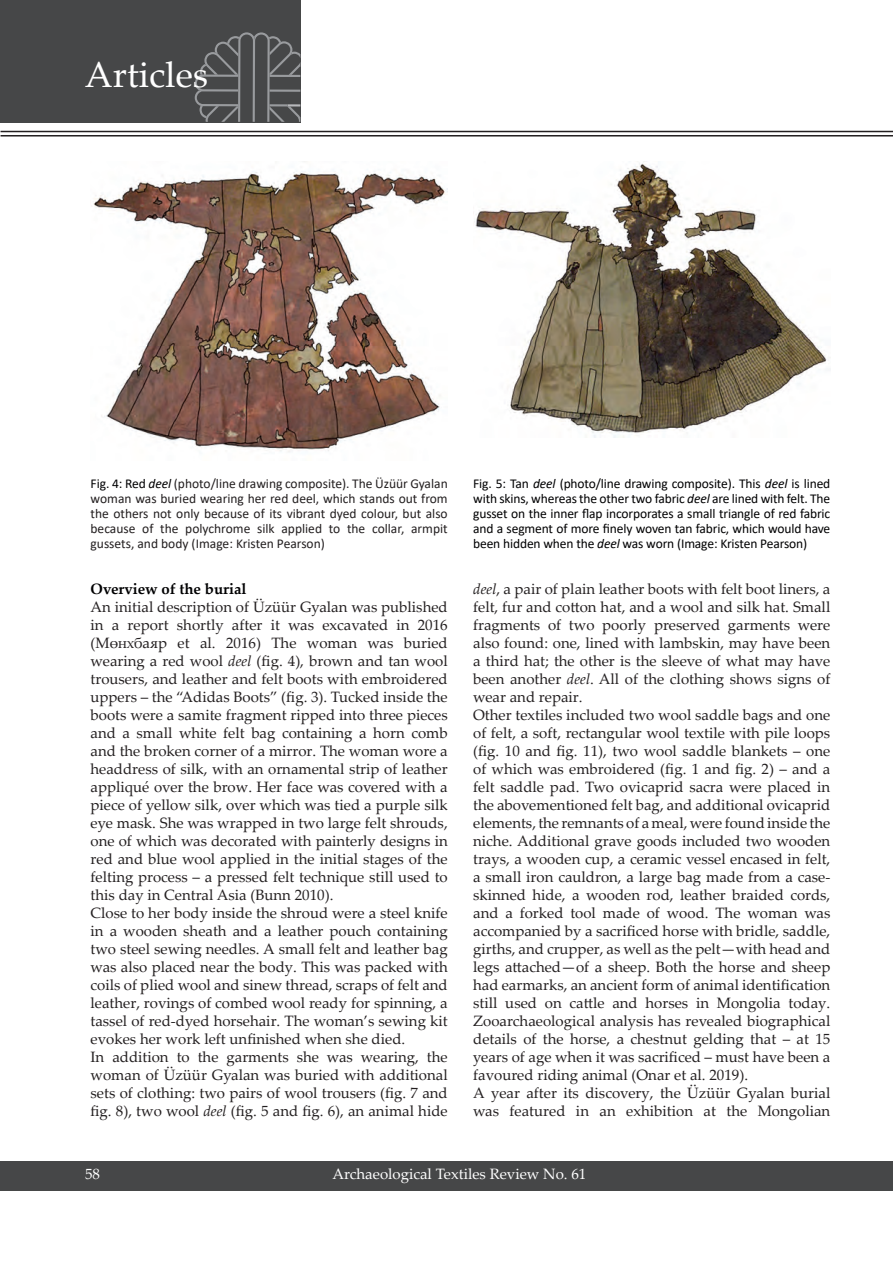
<style>
.page{position:relative;width:893px;height:1263px;background:#fff}
.page>*{position:absolute;margin:0;border:0;box-sizing:border-box;transform-origin:0 0}
.t1{font:36px "Palatino Linotype";color:#fff}
.t2{font:15px/18px "Palatino Linotype";color:#231f20}
.t3{font:15px "Palatino Linotype";color:#fff}
.t4{font:700 15px "Palatino Linotype";color:#000002}
.t5{font:13.5px/15px "Calibri";letter-spacing:-.01em;color:#000002;text-align:justify}
.t6{font:13.5px/15px "Calibri";color:#231f20;text-align:justify}
.s1{color:#000002}
.s2{font-style:italic;color:#000002}
.s3{font-style:italic}
</style>
<div class="page">
<div style="left:0;top:0;width:300px;height:123px;background:#464748"></div>
<svg style="left:194px;top:30px;width:107px;height:92px"></svg>
<div style="left:0;top:1161px;width:893px;height:30px;background:#464748"></div>
<hr style="left:1px;top:131px;width:892px;height:1px;background:#231f20">
<hr style="left:1px;top:135px;width:892px;height:2px;background:#231f20">
<img style="left:93px;top:161px;width:355px;height:291px">
<img style="left:473px;top:161px;width:357px;height:276px">
<h1 class="t1" style="left:85px;top:50px;width:125px">Articles</h1>
<p class="t6" style="left:91px;top:475px;width:359px"><span class="s1">Fig. 4: Red</span> <span class="s2">deel</span> (photo/line drawing composite). The Üzüür Gyalan woman was buried wearing her red deel, which stands out from the others not only because of its vibrant dyed colour, but also because of the polychrome silk applied to the collar, armpit gussets, and body (Image: Kristen Pearson)</p>
<p class="t5" style="left:473px;top:475px;width:359px">Fig. 5: Tan <span class="s3">deel</span> (photo/line drawing composite). This <span class="s3">deel</span> is lined with skins, whereas the other two fabric <span class="s3">deel</span> are lined with felt. The gusset on the inner flap incorporates a small triangle of red fabric and a segment of more finely woven tan fabric, which would have been hidden when the <span class="s3">deel</span> was worn (Image: Kristen Pearson)</p>
<p class="t4" style="left:91px;top:578px;width:157px">Overview of the burial</p>
<p class="t2" style="left:91px;top:597px;width:359px">An initial description of Üzüür Gyalan was published in a report shortly after it was excavated in 2016 (Мөнхбаяр et al. 2016) The woman was buried wearing a red wool <span class="s3">deel</span> (fig. 4), brown and tan wool trousers, and leather and felt boots with embroidered uppers – the “Adidas Boots” (fig. 3). Tucked inside the boots were a samite fragment ripped into three pieces and a small white felt bag containing a horn comb and the broken corner of a mirror. The woman wore a headdress of silk, with an ornamental strip of leather appliqué over the brow. Her face was covered with a piece of yellow silk, over which was tied a purple silk eye mask. She was wrapped in two large felt shrouds, one of which was decorated with painterly designs in red and blue wool applied in the initial stages of the felting process – a pressed felt technique still used to this day in Central Asia (Bunn 2010).<br>Close to her body inside the shroud were a steel knife in a wooden sheath and a leather pouch containing two steel sewing needles. A small felt and leather bag was also placed near the body. This was packed with coils of plied wool and sinew thread, scraps of felt and leather, rovings of combed wool ready for spinning, a tassel of red-dyed horsehair. The woman’s sewing kit evokes her work left unfinished when she died.<br>In addition to the garments she was wearing, the woman of Üzüür Gyalan was buried with additional sets of clothing: two pairs of wool trousers (fig. 7 and fig. 8), two wool <span class="s3">deel</span> (fig. 5 and fig. 6), an animal hide</p>
<p class="t2" style="left:473px;top:579px;width:359px"><span class="s3">deel</span>, a pair of plain leather boots with felt boot liners, a felt, fur and cotton hat, and a wool and silk hat. Small fragments of two poorly preserved garments were also found: one, lined with lambskin, may have been a third hat; the other is the sleeve of what may have been another <span class="s3">deel</span>. All of the clothing shows signs of wear and repair.<br>Other textiles included two wool saddle bags and one of felt, a soft, rectangular wool textile with pile loops (fig. 10 and fig. 11), two wool saddle blankets – one of which was embroidered (fig. 1 and fig. 2) – and a felt saddle pad. Two ovicaprid sacra were placed in the abovementioned felt bag, and additional ovicaprid elements, the remnants of a meal, were found inside the niche. Additional grave goods included two wooden trays, a wooden cup, a ceramic vessel encased in felt, a small iron cauldron, a large bag made from a case&shy;skinned hide, a wooden rod, leather braided cords, and a forked tool made of wood. The woman was accompanied by a sacrificed horse with bridle, saddle, girths, and crupper, as well as the pelt—with head and legs attached—of a sheep. Both the horse and sheep had earmarks, an ancient form of animal identification still used on cattle and horses in Mongolia today.<br>Zooarchaeological analysis has revealed biographical details of the horse, a chestnut gelding that – at 15 years of age when it was sacrificed – must have been a favoured riding animal (Onar et al. 2019).<br>A year after its discovery, the Üzüür Gyalan burial was featured in an exhibition at the Mongolian</p>
<p class="t3" style="left:85px;top:1163px;width:16px">58</p>
<p class="t3" style="left:332px;top:1163px;width:256px">Archaeological Textiles Review No. 61</p>
</div>
